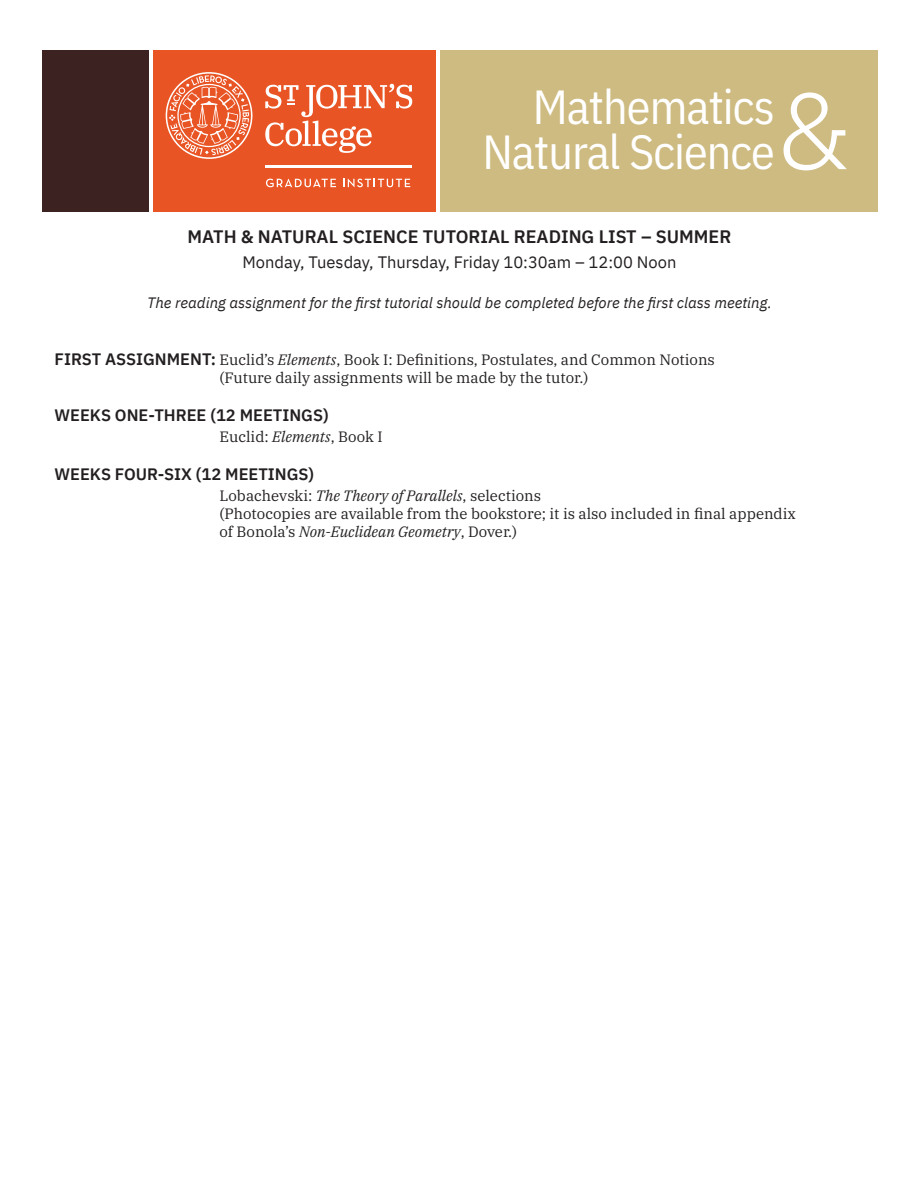
<style>
.page{position:relative;width:918px;height:1188px;background:#fff}
.page>*{position:absolute;margin:0;border:0;box-sizing:border-box;transform-origin:0 0}
.t1{font:300 108px "IBM Plex Sans";color:#fff}
.t2{font:48px/45px "IBM Plex Sans Cond";letter-spacing:-.02em;color:#fff;text-align:right}
.t3{font:600 18px "IBM Plex Sans";color:#231f20}
.t4{font:600 16.5px "IBM Plex Sans";color:#231f20}
.t5{font:16.5px "IBM Plex Sans";color:#231f20}
.t6{font:15px/18px "IBM Plex Serif";color:#231f20}
.t7{font:italic 15px "IBM Plex Sans";color:#231f20}
.s1{font-family:"IBM Plex Sans";font-weight:600;font-size:16.5px}
.s2{font-style:italic}
</style>
<div class="page">
<div style="left:153px;top:50px;width:283px;height:162px;background:#e95424"></div>
<div style="left:440px;top:50px;width:438px;height:162px;background:#cebb82"></div>
<div style="left:43px;top:50px;width:106px;height:162px;background:#3c2221"></div>
<svg style="left:266px;top:179px;width:70px;height:8px"></svg>
<svg style="left:343px;top:179px;width:67px;height:8px"></svg>
<hr style="left:265px;top:165px;width:147px;height:3px;background:#fff">
<svg style="left:265px;top:84px;width:147px;height:69px"></svg>
<svg style="left:166px;top:72px;width:86px;height:87px"></svg>
<h2 class="t2" style="left:482px;top:80px;width:294px">Mathematics<br>Natural Science</h2>
<h1 class="t1" style="left:776px;top:49px;width:76px">&amp;</h1>
<p class="t3" style="left:188px;top:222px;width:545px">MATH &amp; NATURAL SCIENCE TUTORIAL READING LIST – SUMMER</p>
<p class="t5" style="left:243px;top:250px;width:435px">Monday, Tuesday, Thursday, Friday 10:30am – 12:00 Noon</p>
<p class="t7" style="left:147px;top:291px;width:626px">The reading assignment for the first tutorial should be completed before the first class meeting.</p>
<p class="t6" style="left:220px;top:350px;width:497px;text-indent:-165px"><span class="s1">FIRST ASSIGNMENT:</span> Euclid’s <span class="s2">Elements</span>, Book I: Definitions, Postulates, and Common Notions (Future daily assignments will be made by the tutor.)</p>
<p class="t4" style="left:55px;top:402px;width:276px">WEEKS ONE-THREE (12 MEETINGS)</p>
<p class="t6" style="left:220px;top:426px;width:165px">Euclid: <span class="s2">Elements</span>, Book I</p>
<p class="t4" style="left:55px;top:461px;width:261px">WEEKS FOUR-SIX (12 MEETINGS)</p>
<p class="t6" style="left:220px;top:485px;width:578px">Lobachevski: <span class="s2">The Theory of Parallels</span>, selections<br>(Photocopies are available from the bookstore; it is also included in final appendix of Bonola’s <span class="s2">Non-Euclidean Geometry</span>, Dover.)</p>
</div>
